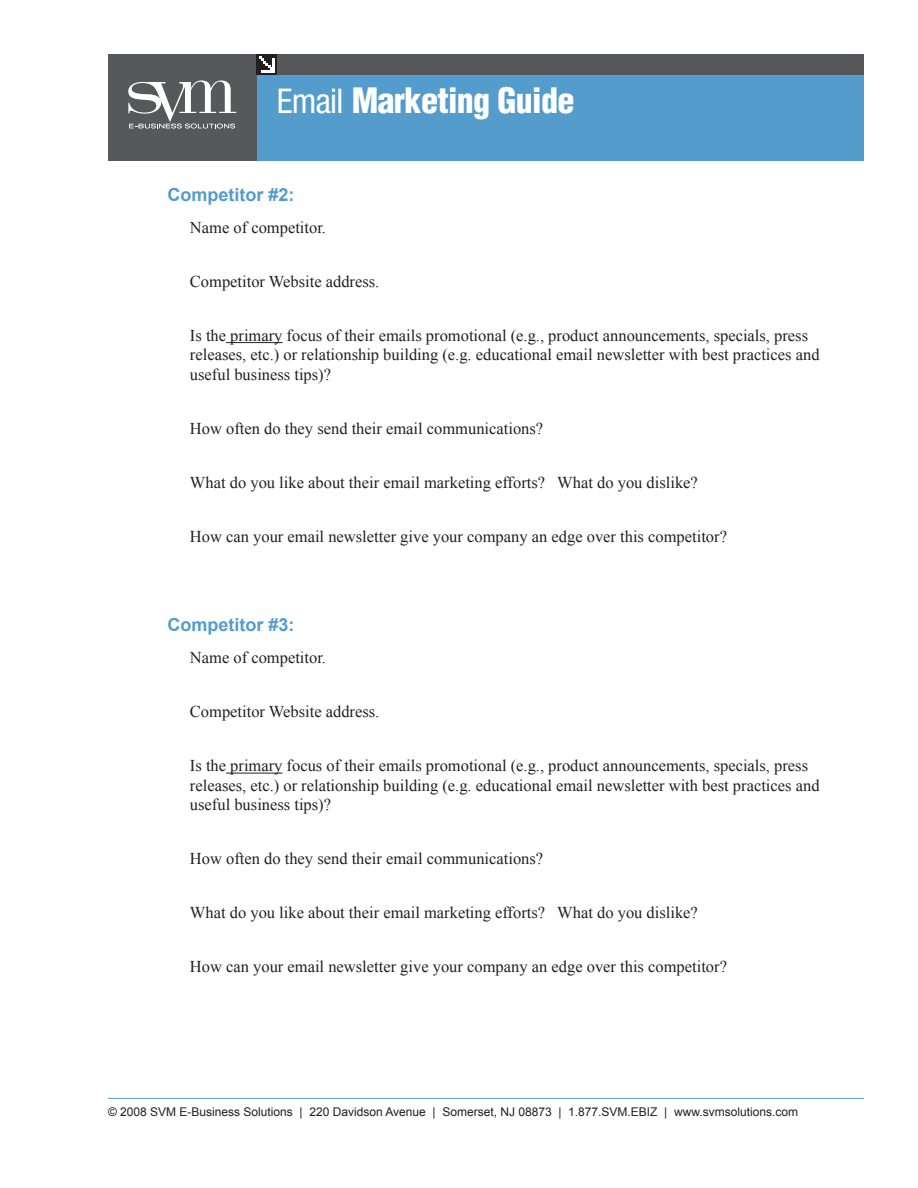
<style>
.page{position:relative;width:918px;height:1188px;background:#fff}
.page>*{position:absolute;margin:0;border:0;box-sizing:border-box;transform-origin:0 0}
.t1{font:900 condensed 34.2px "Helvetica";letter-spacing:-.02em;color:#fff}
.t2{font:700 18px "Arial";color:#549ccc}
.t3{font:16.5px/19.5px "Times New Roman";color:#231f20}
.t4{font:12px "Arial";color:#231f20}
.s1{font-family:"Helvetica Neue";font-weight:400}
</style>
<div class="page">
<hr style="left:108px;top:1098px;width:756px;height:1px;background:#549ccc">
<div style="left:256px;top:54px;width:608px;height:107px;background:#549ccc"></div>
<div style="left:108px;top:54px;width:148px;height:107px;background:#57585a"></div>
<svg style="left:128px;top:80px;width:108px;height:48px"></svg>
<hr style="left:226px;top:342px;width:57px;height:1px;background:#231f20">
<hr style="left:226px;top:773px;width:57px;height:1px;background:#231f20">
<div style="left:256px;top:54px;width:608px;height:21px;background:#57585a"></div>
<div style="left:256px;top:54px;width:21px;height:21px;background:#231f20"></div>
<svg style="left:259px;top:56px;width:16px;height:16px"></svg>
<h1 class="t1" style="left:277px;top:79px;width:299px"><span class="s1">Email</span> Marketing Guide</h1>
<p class="t2" style="left:167px;top:182px;width:129px">Competitor #2:</p>
<p class="t3" style="left:190px;top:217px;width:138px">Name of competitor.</p>
<p class="t3" style="left:190px;top:271px;width:191px">Competitor Website address.</p>
<p class="t3" style="left:190px;top:325px;width:631px">Is the primary focus of their emails promotional (e.g., product announcements, specials, press releases, etc.) or relationship building (e.g. educational email newsletter with best practices and useful business tips)?</p>
<p class="t3" style="left:190px;top:418px;width:355px">How often do they send their email communications?</p>
<p class="t3" style="left:190px;top:472px;width:510px">What do you like about their email marketing efforts? What do you dislike?</p>
<p class="t3" style="left:190px;top:526px;width:539px">How can your email newsletter give your company an edge over this competitor?</p>
<p class="t2" style="left:167px;top:613px;width:129px">Competitor #3:</p>
<p class="t3" style="left:190px;top:648px;width:138px">Name of competitor.</p>
<p class="t3" style="left:190px;top:702px;width:191px">Competitor Website address.</p>
<p class="t3" style="left:190px;top:756px;width:631px">Is the primary focus of their emails promotional (e.g., product announcements, specials, press releases, etc.) or relationship building (e.g. educational email newsletter with best practices and useful business tips)?</p>
<p class="t3" style="left:190px;top:849px;width:355px">How often do they send their email communications?</p>
<p class="t3" style="left:190px;top:903px;width:510px">What do you like about their email marketing efforts? What do you dislike?</p>
<p class="t3" style="left:190px;top:957px;width:539px">How can your email newsletter give your company an edge over this competitor?</p>
<p class="t4" style="left:108px;top:1104px;width:692px">© 2008 SVM E-Business Solutions | 220 Davidson Avenue | Somerset, NJ 08873 | 1.877.SVM.EBIZ | www.svmsolutions.com</p>
</div>
